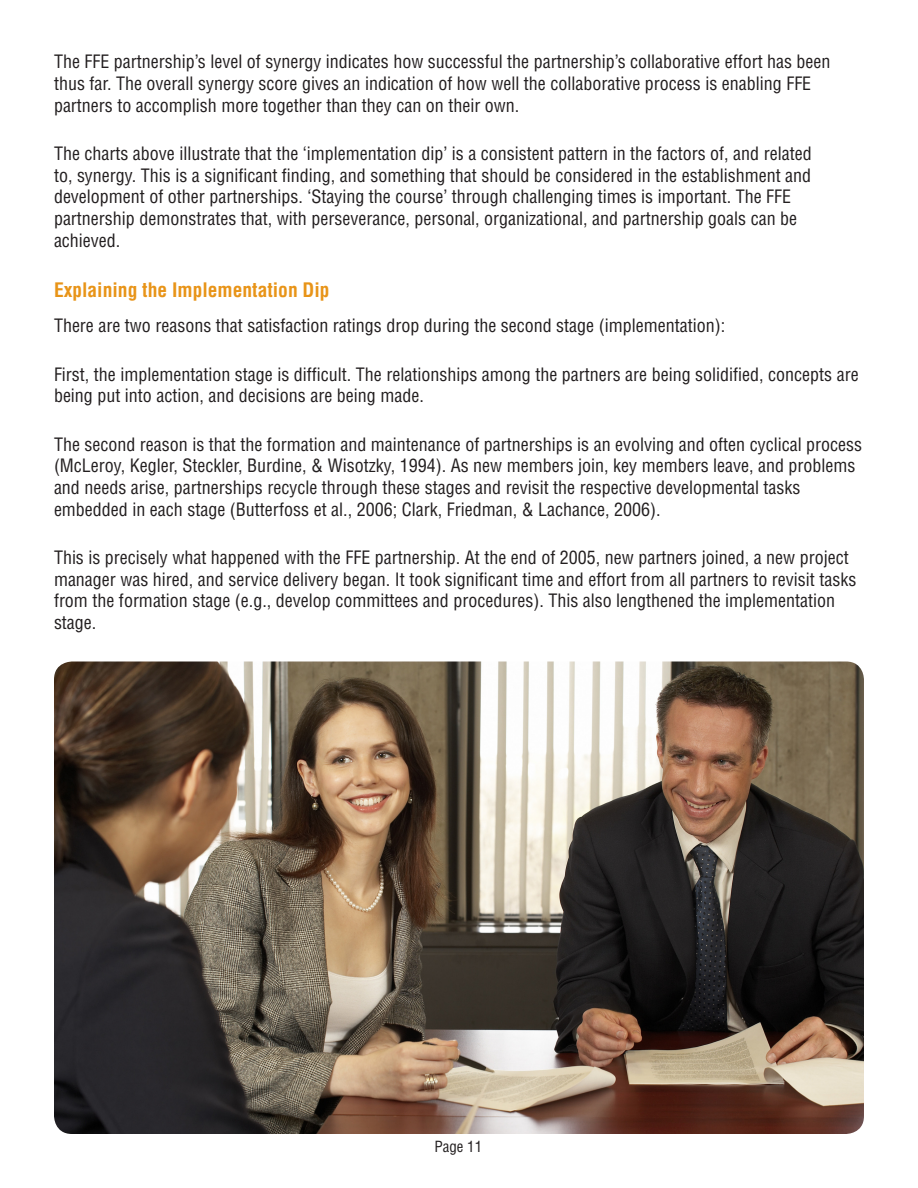
<style>
.page{position:relative;width:918px;height:1188px;background:#fff}
.page>*{position:absolute;margin:0;border:0;box-sizing:border-box;transform-origin:0 0}
.Sub-Heading{font:700 condensed 19.5px "Helvetica";color:#e89418}
.Body{font:condensed 18px/21.6px "Helvetica";color:#231f20}
.t1{font:condensed 15px "Helvetica";color:#231f20}
</style>
<div class="page">
<img style="left:54px;top:662px;width:810px;height:472px">
<p class="Body" style="left:54px;top:51px;width:778px">The FFE partnership’s level of synergy indicates how successful the partnership’s collaborative effort has been thus far. The overall synergy score gives an indication of how well the collaborative process is enabling FFE partners to accomplish more together than they can on their own.</p>
<p class="Body" style="left:54px;top:143px;width:759px">The charts above illustrate that the ‘implementation dip’ is a consistent pattern in the factors of, and related to, synergy. This is a significant finding, and something that should be considered in the establishment and development of other partnerships. ‘Staying the course’ through challenging times is important. The FFE partnership demonstrates that, with perseverance, personal, organizational, and partnership goals can be achieved.</p>
<p class="Sub-Heading" style="left:54px;top:278px;width:277px">Explaining the Implementation Dip</p>
<p class="Body" style="left:54px;top:315px;width:673px">There are two reasons that satisfaction ratings drop during the second stage (implementation):</p>
<p class="Body" style="left:54px;top:363px;width:806px">First, the implementation stage is difficult. The relationships among the partners are being solidified, concepts are being put into action, and decisions are being made.</p>
<p class="Body" style="left:54px;top:433px;width:810px">The second reason is that the formation and maintenance of partnerships is an evolving and often cyclical process (McLeroy, Kegler, Steckler, Burdine, &amp; Wisotzky, 1994). As new members join, key members leave, and problems and needs arise, partnerships recycle through these stages and revisit the respective developmental tasks embedded in each stage (Butterfoss et al., 2006; Clark, Friedman, &amp; Lachance, 2006).</p>
<p class="Body" style="left:54px;top:547px;width:804px">This is precisely what happened with the FFE partnership. At the end of 2005, new partners joined, a new project manager was hired, and service delivery began. It took significant time and effort from all partners to revisit tasks from the formation stage (e.g., develop committees and procedures). This also lengthened the implementation stage.</p>
<p class="t1" style="left:434px;top:1137px;width:49px">Page 11</p>
</div>
